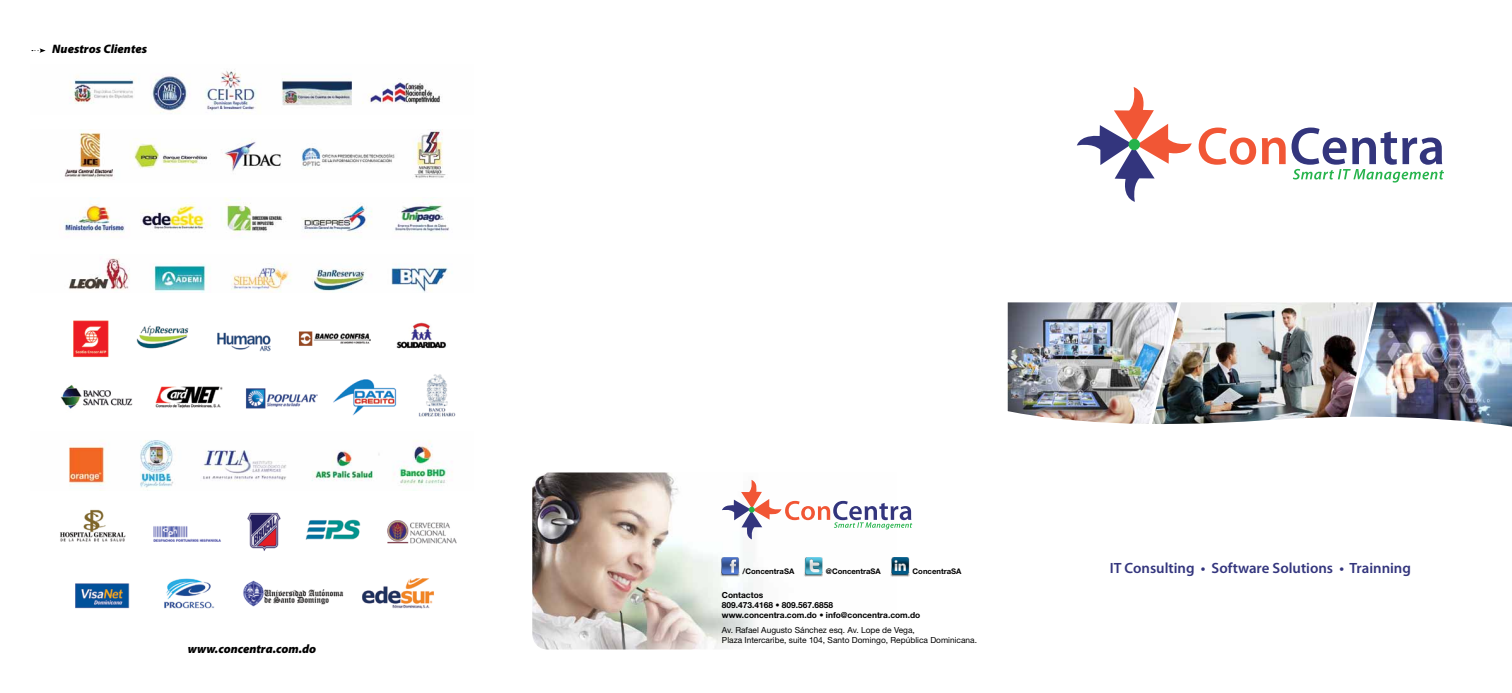
<style>
.page{position:relative;width:1512px;height:693px;background:#fff}
.page>*{position:absolute;margin:0;border:0;box-sizing:border-box;transform-origin:0 0}
.t1{font:600 14.88px "Myriad Pro";color:#33357d}
.t2{font:italic 900 12.25px "Myriad Pro";color:#000}
.t3{font:8.4px/10.1px "Helvetica Neue";color:#000}
.t4{font:700 8.4px/10.1px "Helvetica Neue";color:#000}
.t5{font:700 7.7px "Helvetica Neue";color:#000}
</style>
<div class="page">
<img style="left:532px;top:472px;width:364px;height:178px">
<img style="left:1008px;top:302px;width:143px;height:89px">
<img style="left:1373px;top:302px;width:139px;height:89px">
<img style="left:1151px;top:302px;width:222px;height:89px">
<img style="left:1007px;top:391px;width:505px;height:36px">
<img style="left:70px;top:69px;width:370px;height:44px">
<img style="left:64px;top:130px;width:382px;height:49px">
<svg style="left:32px;top:48px;width:14px;height:5px"></svg>
<svg style="left:722px;top:480px;width:190px;height:59px"></svg>
<svg style="left:1292px;top:128px;width:152px;height:55px"></svg>
<svg style="left:1199px;top:128px;width:87px;height:37px"></svg>
<svg style="left:1077px;top:87px;width:115px;height:115px"></svg>
<div style="left:1129px;top:139px;width:11px;height:11px;background:#25b34b;border-radius:50%"></div>
<img style="left:64px;top:198px;width:385px;height:36px">
<img style="left:69px;top:258px;width:381px;height:34px">
<img style="left:73px;top:320px;width:374px;height:38px">
<img style="left:60px;top:374px;width:396px;height:43px">
<img style="left:69px;top:440px;width:384px;height:50px">
<img style="left:60px;top:509px;width:397px;height:42px">
<img style="left:75px;top:578px;width:359px;height:31px">
<img style="left:721px;top:558px;width:19px;height:19px">
<img style="left:804px;top:558px;width:19px;height:19px">
<img style="left:891px;top:558px;width:19px;height:19px">
<h2 class="t2" style="left:52px;top:41px;width:96px">Nuestros Clientes</h2>
<h2 class="t2" style="left:188px;top:641px;width:130px">www.concentra.com.do</h2>
<p class="t5" style="left:743px;top:566px;width:53px">/ConcentraSA</p>
<p class="t5" style="left:826px;top:566px;width:57px">@ConcentraSA</p>
<p class="t5" style="left:913px;top:566px;width:50px">ConcentraSA</p>
<p class="t4" style="left:722px;top:589px;width:200px">Contactos<br>809.473.4168 • 809.567.6858 www.concentra.com.do • info@concentra.com.do</p>
<p class="t3" style="left:722px;top:625px;width:257px">Av. Rafael Augusto Sánchez esq. Av. Lope de Vega,<br>Plaza Intercaribe, suite 104, Santo Domingo, República Dominicana.</p>
<h1 class="t1" style="left:1110px;top:559px;width:303px">IT Consulting • Software Solutions • Trainning</h1>
</div>
